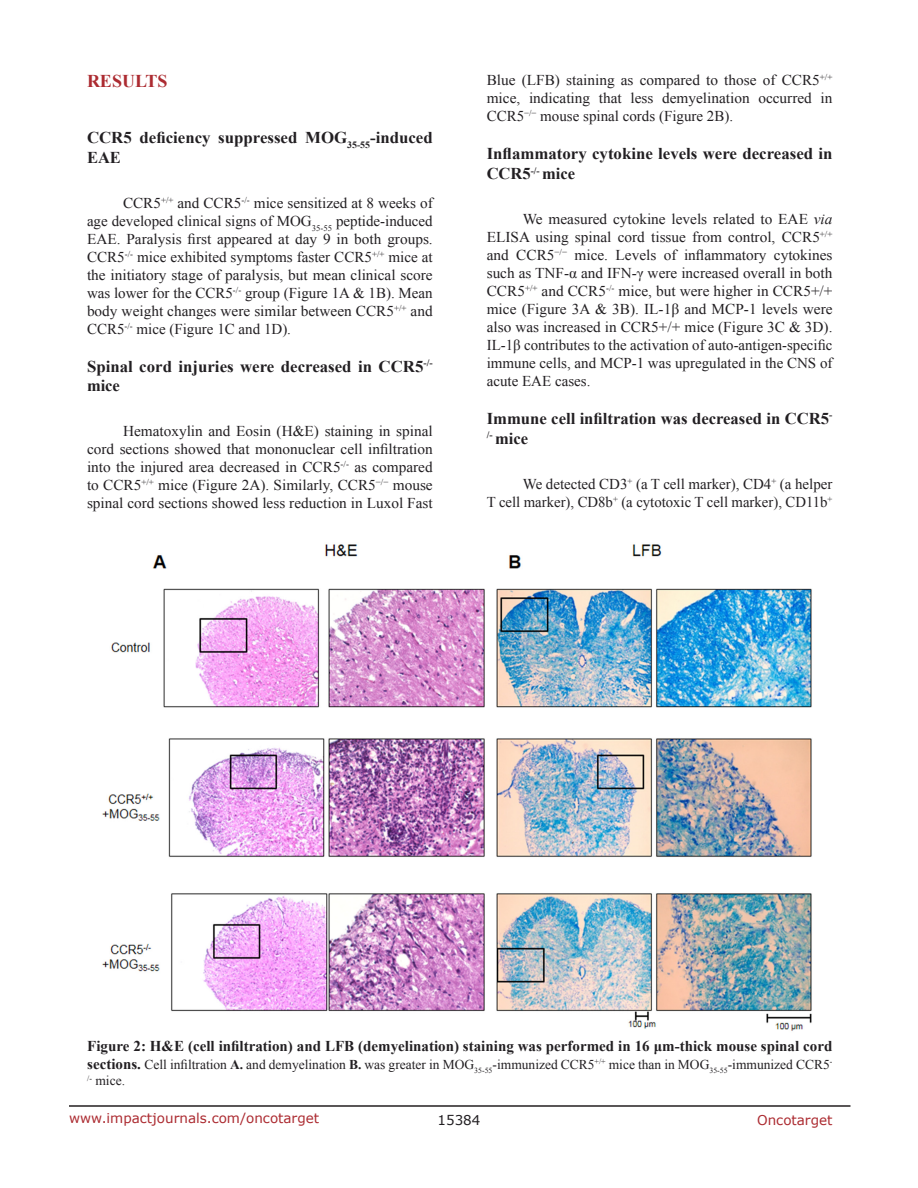
<style>
.page{position:relative;width:918px;height:1188px;background:#fff}
.page>*{position:absolute;margin:0;border:0;box-sizing:border-box;transform-origin:0 0}
.Heading{font:700 18px "Times New Roman";color:#ac2b31}
.SubHeading{font:700 16.5px/19.8px "Times New Roman";color:#221f22}
.BodyText{font:15px/18px "Times New Roman";color:#221f22;text-align:justify}
.FigureText{font:700 15px "Times New Roman";color:#221f22}
.FigureText-2{font:13.5px/16.2px "Times New Roman";color:#221f22}
.t1{font:13.5px "Verdana";color:#ac2b31}
.t2{font:13.5px "Verdana";color:#221f22}
.s1{font-style:italic}
.s2{font-weight:700;font-size:15px}
.s3{font-weight:700}
</style>
<div class="page">
<hr style="left:69px;top:1105px;width:781px;height:2px;background:#231f20">
<img style="left:102px;top:544px;width:710px;height:487px">
<p class="Heading" style="left:87px;top:69px;width:82px">RESULTS</p>
<p class="SubHeading" style="left:87px;top:127px;width:347px">CCR5 deficiency suppressed MOG<sub>35-55</sub>-induced<br>EAE</p>
<p class="BodyText" style="left:87px;top:194px;width:347px;text-indent:36px">CCR5<sup>+/+</sup> and CCR5<sup>-/-</sup> mice sensitized at 8 weeks of age developed clinical signs of MOG<sub>35-55</sub> peptide-induced EAE. Paralysis first appeared at day 9 in both groups.<br>CCR5<sup>-/-</sup> mice exhibited symptoms faster CCR5<sup>+/+</sup> mice at the initiatory stage of paralysis, but mean clinical score was lower for the CCR5<sup>-/-</sup> group (Figure 1A &amp; 1B). Mean body weight changes were similar between CCR5<sup>+/+</sup> and CCR5<sup>-/-</sup> mice (Figure 1C and 1D).</p>
<p class="SubHeading" style="left:87px;top:356px;width:347px">Spinal cord injuries were decreased in CCR5<sup>-/- </sup>mice</p>
<p class="BodyText" style="left:87px;top:422px;width:347px;text-indent:36px">Hematoxylin and Eosin (H&amp;E) staining in spinal cord sections showed that mononuclear cell infiltration into the injured area decreased in CCR5<sup>-/-</sup> as compared to CCR5<sup>+/+</sup> mice (Figure 2A). Similarly, CCR5<sup>−/−</sup> mouse spinal cord sections showed less reduction in Luxol Fast</p>
<p class="BodyText" style="left:487px;top:71px;width:347px">Blue (LFB) staining as compared to those of CCR5<sup>+/+ </sup>mice, indicating that less demyelination occurred in CCR5<sup>−/−</sup> mouse spinal cords (Figure 2B).</p>
<p class="SubHeading" style="left:487px;top:143px;width:347px">Inflammatory cytokine levels were decreased in<br>CCR5<sup>-/-</sup> mice</p>
<p class="BodyText" style="left:487px;top:210px;width:347px;text-indent:36px">We measured cytokine levels related to EAE <span class="s1">via </span>ELISA using spinal cord tissue from control, CCR5<sup>+/+ </sup>and CCR5<sup>−/−</sup> mice. Levels of inflammatory cytokines such as TNF-α and IFN-γ were increased overall in both CCR5<sup>+/+</sup> and CCR5<sup>-/-</sup> mice, but were higher in CCR5+/+ mice (Figure 3A &amp; 3B). IL-1β and MCP-1 levels were also was increased in CCR5+/+ mice (Figure 3C &amp; 3D).<br>IL-1β contributes to the activation of auto-antigen-specific immune cells, and MCP-1 was upregulated in the CNS of acute EAE cases.</p>
<p class="SubHeading" style="left:487px;top:408px;width:347px">Immune cell infiltration was decreased in CCR5<sup>- /-</sup> mice</p>
<p class="BodyText" style="left:487px;top:474px;width:347px;text-align:right">We detected CD3<sup>+</sup> (a T cell marker), CD4<sup>+</sup> (a helper<br>T cell marker), CD8b<sup>+</sup> (a cytotoxic T cell marker), CD11b<sup>+</sup></p>
<p class="FigureText" style="left:87px;top:1035px;width:747px">Figure 2: H&amp;E (cell infiltration) and LFB (demyelination) staining was performed in 16 μm-thick mouse spinal cord</p>
<p class="FigureText-2" style="left:87px;top:1056px;width:747px"><span class="s2">sections.</span> Cell infiltration <span class="s3">A.</span> and demyelination <span class="s3">B.</span> was greater in MOG<sub>35-55</sub>-immunized CCR5<sup>+/+</sup> mice than in MOG<sub>35-55</sub>-immunized CCR5<sup>- /-</sup> mice.</p>
<p class="t1" style="left:69px;top:1109px;width:252px">www.impactjournals.com/oncotarget</p>
<p class="t2" style="left:438px;top:1111px;width:44px">15384</p>
<p class="t1" style="left:757px;top:1111px;width:77px">Oncotarget</p>
</div>
